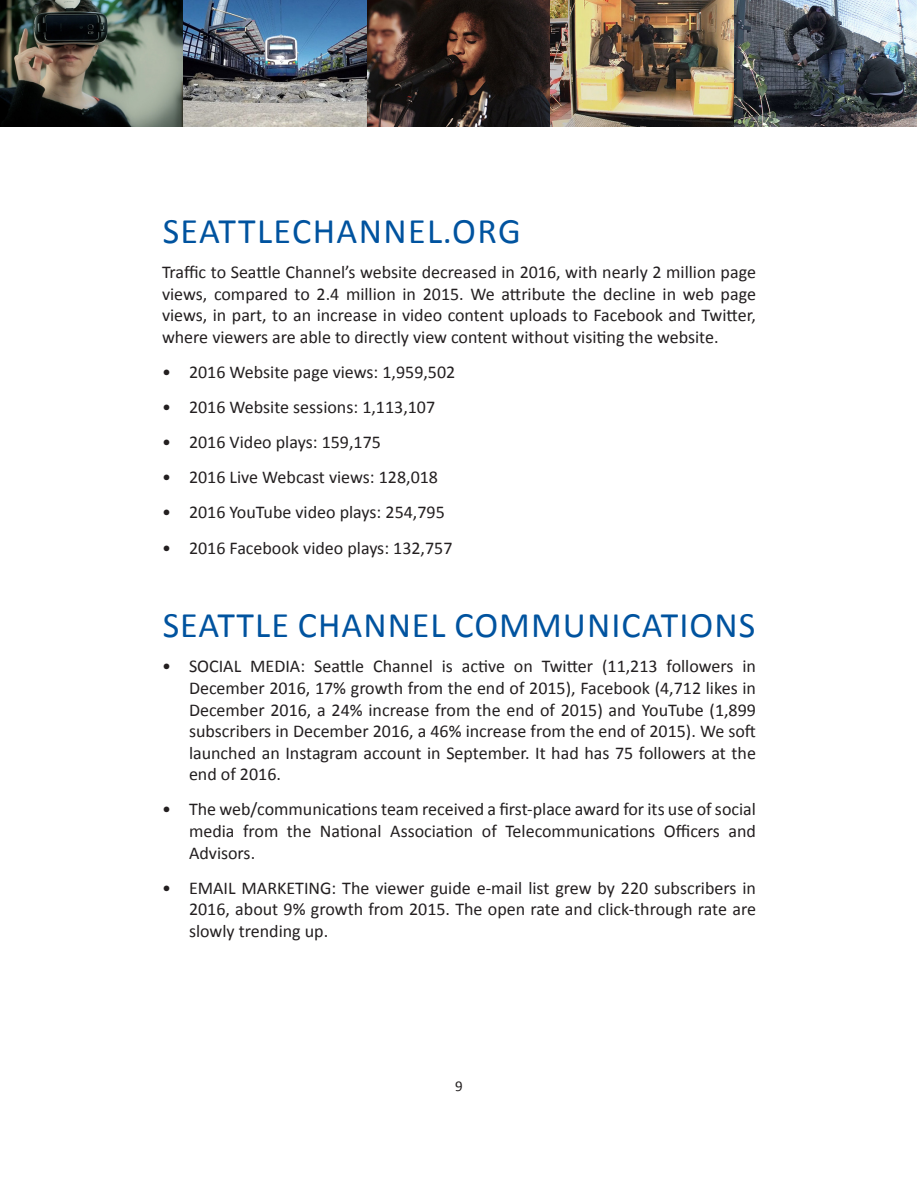
<style>
.page{position:relative;width:918px;height:1188px;background:#fff}
.page>*{position:absolute;margin:0;border:0;box-sizing:border-box;transform-origin:0 0}
.t1{font:36px "Calibri";letter-spacing:.03em;color:#00539f}
.Body{font:18px/21.6px "Calibri";color:#231f20;text-align:justify}
.t2{font:15px "Calibri";color:#231f20}
</style>
<div class="page">
<img style="left:0;top:0;width:916px;height:126px">
<h3 class="t1" style="left:163px;top:208px;width:360px">SEATTLECHANNEL.ORG</h3>
<p class="Body" style="left:162px;top:261px;width:596px">Traffic to Seattle Channel’s website decreased in 2016, with nearly 2 million page views, compared to 2.4 million in 2015. We attribute the decline in web page views, in part, to an increase in video content uploads to Facebook and Twitter, where viewers are able to directly view content without visiting the website.</p>
<p class="Body" style="left:162px;top:361px;width:295px">• 2016 Website page views: 1,959,502</p>
<p class="Body" style="left:162px;top:396px;width:275px">• 2016 Website sessions: 1,113,107</p>
<p class="Body" style="left:162px;top:431px;width:220px">• 2016 Video plays: 159,175</p>
<p class="Body" style="left:162px;top:467px;width:278px">• 2016 Live Webcast views: 128,018</p>
<p class="Body" style="left:162px;top:502px;width:284px">• 2016 YouTube video plays: 254,795</p>
<p class="Body" style="left:162px;top:537px;width:292px">• 2016 Facebook video plays: 132,757</p>
<h3 class="t1" style="left:163px;top:602px;width:594px">SEATTLE CHANNEL COMMUNICATIONS</h3>
<p class="Body" style="left:189px;top:656px;width:569px;text-indent:-27px">• SOCIAL MEDIA: Seattle Channel is active on Twitter (11,213 followers in December 2016, 17% growth from the end of 2015), Facebook (4,712 likes in December 2016, a 24% increase from the end of 2015) and YouTube (1,899 subscribers in December 2016, a 46% increase from the end of 2015). We soft launched an Instagram account in September. It had has 75 followers at the end of 2016.</p>
<p class="Body" style="left:189px;top:799px;width:568px;text-indent:-27px">• The web/communications team received a first-place award for its use of social media from the National Association of Telecommunications Officers and Advisors.</p>
<p class="Body" style="left:189px;top:877px;width:569px;text-indent:-27px">• EMAIL MARKETING: The viewer guide e-mail list grew by 220 subscribers in 2016, about 9% growth from 2015. The open rate and click-through rate are slowly trending up.</p>
<p class="t2" style="left:455px;top:1077px;width:9px">9</p>
</div>
